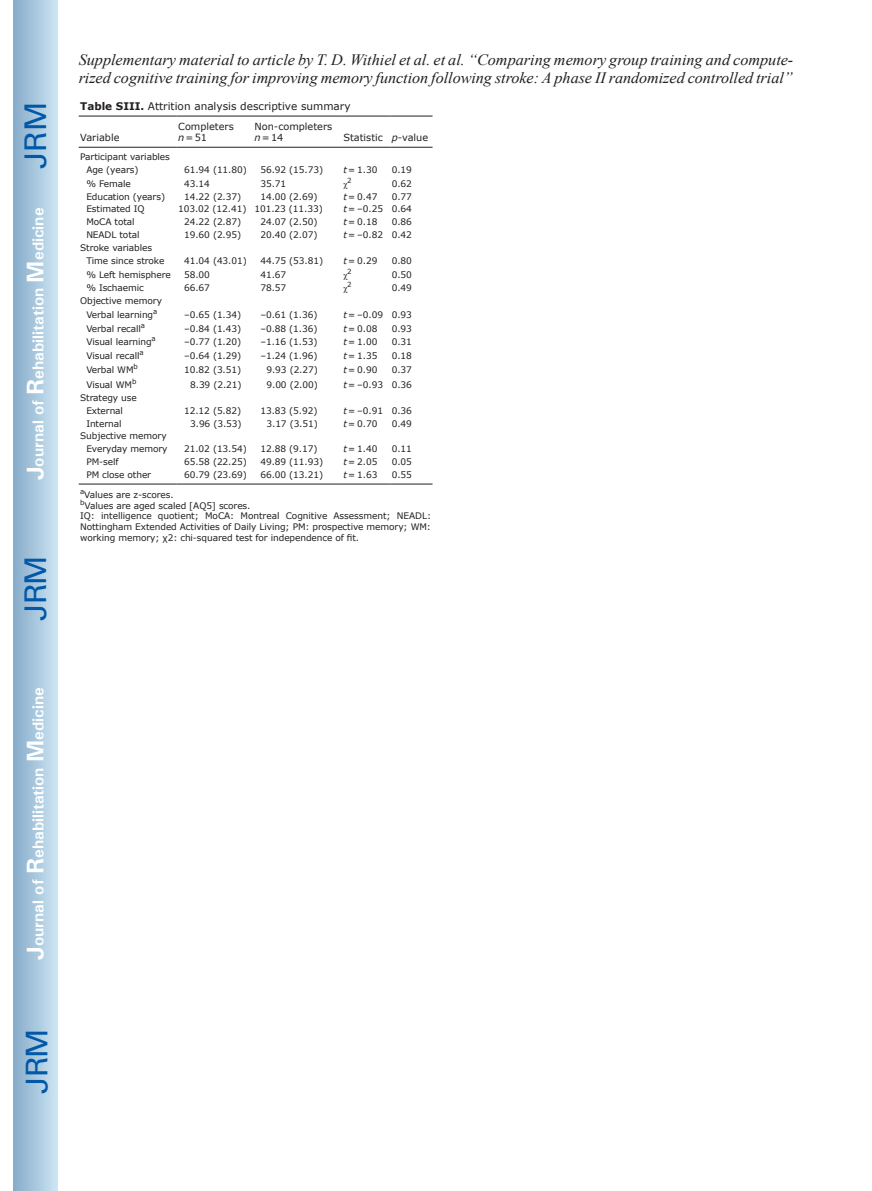
<style>
.page{position:relative;width:872px;height:1191px;background:#fff}
.page>*{position:absolute;margin:0;border:0;box-sizing:border-box;transform-origin:0 0}
.t1{font:30px "Univers";letter-spacing:-.03em;color:#0157a8}
.t2{font:italic 15.75px/18px "Times New Roman";letter-spacing:-.005em;color:#231f20}
.t3{font:700 15.75px "Univers";color:#fff}
.t4{font:10.5px "Verdana";color:#231f20}
.t5{font:9.75px/11.7px "Verdana";color:#231f20}
.t6{font:9px/12.9px "Verdana";letter-spacing:-.01em;color:#231f20}
.t7{font:9px "Times New Roman";color:#231f20}
.s1{font-size:24px}
.s2{font-weight:700}
.s3{font-style:italic}
</style>
<div class="page">
<div style="left:14px;top:0;width:43px;height:1191px;background:linear-gradient(to right,#88acca,#cbe5f2)"></div>
<hr style="left:79px;top:116px;width:98px;height:1px;background:#231f20">
<hr style="left:177px;top:116px;width:76px;height:1px;background:#231f20">
<hr style="left:253px;top:116px;width:89px;height:1px;background:#231f20">
<hr style="left:342px;top:116px;width:48px;height:1px;background:#231f20">
<hr style="left:390px;top:116px;width:42px;height:1px;background:#231f20">
<hr style="left:79px;top:147px;width:98px;height:1px;background:#231f20">
<hr style="left:177px;top:147px;width:76px;height:1px;background:#231f20">
<hr style="left:253px;top:147px;width:89px;height:1px;background:#231f20">
<hr style="left:342px;top:147px;width:48px;height:1px;background:#231f20">
<hr style="left:390px;top:147px;width:42px;height:1px;background:#231f20">
<hr style="left:177px;top:484px;width:76px;height:1px;background:#231f20">
<hr style="left:253px;top:484px;width:89px;height:1px;background:#231f20">
<hr style="left:342px;top:484px;width:48px;height:1px;background:#231f20">
<hr style="left:390px;top:484px;width:42px;height:1px;background:#231f20">
<hr style="left:79px;top:484px;width:98px;height:1px;background:#231f20">
<h1 class="t1" style="left:18px;top:169px;width:68px;rotate:-90deg">JRM</h1>
<h2 class="t3" style="left:28px;top:480px;width:274px;rotate:-90deg"><span class="s1">J</span>ournal of <span class="s1">R</span>ehabilitation <span class="s1">M</span>edicine</h2>
<h1 class="t1" style="left:18px;top:620px;width:67px;rotate:-90deg">JRM</h1>
<h2 class="t3" style="left:28px;top:959px;width:274px;rotate:-90deg"><span class="s1">J</span>ournal of <span class="s1">R</span>ehabilitation <span class="s1">M</span>edicine</h2>
<h1 class="t1" style="left:19px;top:1093px;width:67px;rotate:-90deg">JRM</h1>
<h2 class="t2" style="left:79px;top:50px;width:716px">Supplementary material to article by T. D. Withiel et al. et al. “Comparing memory group training and compute&shy;rized cognitive training for improving memory function following stroke: A phase II randomized controlled trial”</h2>
<p class="t4" style="left:80px;top:99px;width:272px"><span class="s2">Table SIII.</span> Attrition analysis descriptive summary</p>
<p class="t5" style="left:80px;top:132px;width:41px">Variable</p>
<p class="t5" style="left:178px;top:120px;width:57px">Completers <span class="s3">n</span>=51</p>
<p class="t5" style="left:254px;top:120px;width:79px">Non-completers <span class="s3">n</span>=14</p>
<p class="t5" style="left:343px;top:132px;width:86px">Statistic <span class="s3">p</span>-value</p>
<p class="t6" style="left:86px;top:150px;width:85px;text-indent:-6px">Participant variables<br>Age (years)</p>
<p class="t6" style="left:184px;top:163px;width:64px">61.94 (11.80)</p>
<p class="t6" style="left:260px;top:163px;width:64px">56.92 (15.73)</p>
<p class="t6" style="left:343px;top:163px;width:36px"><span class="s3">t=</span> 1.30</p>
<p class="t6" style="left:392px;top:163px;width:22px">0.19</p>
<p class="t6" style="left:86px;top:177px;width:46px">% Female</p>
<p class="t6" style="left:184px;top:177px;width:27px">43.14</p>
<p class="t6" style="left:260px;top:177px;width:27px">35.71</p>
<p class="t7" style="left:343px;top:178px;width:10px">χ<sup>2</sup></p>
<p class="t6" style="left:392px;top:177px;width:22px">0.62</p>
<p class="t6" style="left:86px;top:190px;width:80px">Education (years)</p>
<p class="t6" style="left:184px;top:190px;width:58px">14.22 (2.37)</p>
<p class="t6" style="left:260px;top:190px;width:58px">14.00 (2.69)</p>
<p class="t6" style="left:343px;top:190px;width:36px"><span class="s3">t=</span> 0.47</p>
<p class="t6" style="left:392px;top:190px;width:22px">0.77</p>
<p class="t6" style="left:86px;top:203px;width:60px">Estimated IQ</p>
<p class="t6" style="left:178px;top:203px;width:146px">103.02 (12.41) 101.23 (11.33)</p>
<p class="t6" style="left:343px;top:203px;width:70px"><span class="s3">t=</span> –0.25 0.64</p>
<p class="t6" style="left:86px;top:215px;width:50px">MoCA total</p>
<p class="t6" style="left:184px;top:215px;width:58px">24.22 (2.87)</p>
<p class="t6" style="left:260px;top:215px;width:58px">24.07 (2.50)</p>
<p class="t6" style="left:343px;top:215px;width:36px"><span class="s3">t=</span> 0.18</p>
<p class="t6" style="left:392px;top:215px;width:22px">0.86</p>
<p class="t6" style="left:86px;top:228px;width:55px">NEADL total</p>
<p class="t6" style="left:184px;top:228px;width:58px">19.60 (2.95)</p>
<p class="t6" style="left:260px;top:228px;width:58px">20.40 (2.07)</p>
<p class="t6" style="left:343px;top:228px;width:70px"><span class="s3">t=</span> –0.82 0.42</p>
<p class="t6" style="left:86px;top:241px;width:80px;text-indent:-6px">Stroke variables<br>Time since stroke</p>
<p class="t6" style="left:184px;top:254px;width:64px">41.04 (43.01)</p>
<p class="t6" style="left:260px;top:254px;width:64px">44.75 (53.81)</p>
<p class="t6" style="left:343px;top:254px;width:36px"><span class="s3">t=</span> 0.29</p>
<p class="t6" style="left:392px;top:254px;width:22px">0.80</p>
<p class="t6" style="left:86px;top:268px;width:86px">% Left hemisphere</p>
<p class="t6" style="left:184px;top:268px;width:27px">58.00</p>
<p class="t6" style="left:260px;top:268px;width:27px">41.67</p>
<p class="t7" style="left:343px;top:269px;width:10px">χ<sup>2</sup></p>
<p class="t6" style="left:392px;top:268px;width:22px">0.50</p>
<p class="t6" style="left:86px;top:281px;width:59px">% Ischaemic</p>
<p class="t6" style="left:184px;top:281px;width:27px">66.67</p>
<p class="t6" style="left:260px;top:281px;width:27px">78.57</p>
<p class="t7" style="left:343px;top:282px;width:10px">χ<sup>2</sup></p>
<p class="t6" style="left:392px;top:281px;width:22px">0.49</p>
<p class="t6" style="left:80px;top:294px;width:83px;line-height:13.6px;text-align:center">Objective memory<br>Verbal learning<sup>a</sup></p>
<p class="t6" style="left:184px;top:308px;width:58px">–0.65 (1.34)</p>
<p class="t6" style="left:260px;top:308px;width:58px">–0.61 (1.36)</p>
<p class="t6" style="left:343px;top:308px;width:70px"><span class="s3">t=</span> –0.09 0.93</p>
<p class="t6" style="left:86px;top:322px;width:60px">Verbal recall<sup>a</sup></p>
<p class="t6" style="left:184px;top:322px;width:58px">–0.84 (1.43)</p>
<p class="t6" style="left:260px;top:322px;width:58px">–0.88 (1.36)</p>
<p class="t6" style="left:343px;top:322px;width:36px"><span class="s3">t=</span> 0.08</p>
<p class="t6" style="left:392px;top:322px;width:22px">0.93</p>
<p class="t6" style="left:86px;top:335px;width:71px">Visual learning<sup>a</sup></p>
<p class="t6" style="left:184px;top:335px;width:58px">–0.77 (1.20)</p>
<p class="t6" style="left:260px;top:335px;width:58px">–1.16 (1.53)</p>
<p class="t6" style="left:343px;top:335px;width:36px"><span class="s3">t=</span> 1.00</p>
<p class="t6" style="left:392px;top:335px;width:22px">0.31</p>
<p class="t6" style="left:86px;top:349px;width:59px">Visual recall<sup>a</sup></p>
<p class="t6" style="left:184px;top:349px;width:58px">–0.64 (1.29)</p>
<p class="t6" style="left:260px;top:349px;width:58px">–1.24 (1.96)</p>
<p class="t6" style="left:343px;top:349px;width:36px"><span class="s3">t=</span> 1.35</p>
<p class="t6" style="left:392px;top:349px;width:22px">0.18</p>
<p class="t6" style="left:86px;top:363px;width:53px">Verbal WM<sup>b</sup></p>
<p class="t6" style="left:184px;top:363px;width:58px">10.82 (3.51)</p>
<p class="t6" style="left:266px;top:363px;width:53px">9.93 (2.27)</p>
<p class="t6" style="left:343px;top:363px;width:36px"><span class="s3">t=</span> 0.90</p>
<p class="t6" style="left:392px;top:363px;width:22px">0.37</p>
<p class="t6" style="left:86px;top:378px;width:52px">Visual WM<sup>b</sup></p>
<p class="t6" style="left:190px;top:378px;width:53px">8.39 (2.21)</p>
<p class="t6" style="left:266px;top:378px;width:53px">9.00 (2.00)</p>
<p class="t6" style="left:343px;top:378px;width:70px"><span class="s3">t=</span> –0.93 0.36</p>
<p class="t6" style="left:86px;top:391px;width:52px;text-indent:-6px">Strategy use<br>External</p>
<p class="t6" style="left:184px;top:404px;width:58px">12.12 (5.82)</p>
<p class="t6" style="left:260px;top:404px;width:58px">13.83 (5.92)</p>
<p class="t6" style="left:343px;top:404px;width:70px"><span class="s3">t=</span> –0.91 0.36</p>
<p class="t6" style="left:86px;top:417px;width:37px">Internal</p>
<p class="t6" style="left:190px;top:417px;width:53px">3.96 (3.53)</p>
<p class="t6" style="left:266px;top:417px;width:53px">3.17 (3.51)</p>
<p class="t6" style="left:343px;top:417px;width:36px"><span class="s3">t=</span> 0.70</p>
<p class="t6" style="left:392px;top:417px;width:22px">0.49</p>
<p class="t6" style="left:80px;top:429px;width:89px;text-align:right">Subjective memory<br>Everyday memory</p>
<p class="t6" style="left:184px;top:442px;width:64px">21.02 (13.54)</p>
<p class="t6" style="left:260px;top:442px;width:58px">12.88 (9.17)</p>
<p class="t6" style="left:343px;top:442px;width:36px"><span class="s3">t=</span> 1.40</p>
<p class="t6" style="left:392px;top:442px;width:22px">0.11</p>
<p class="t6" style="left:86px;top:455px;width:34px">PM-self</p>
<p class="t6" style="left:184px;top:455px;width:64px">65.58 (22.25)</p>
<p class="t6" style="left:260px;top:455px;width:64px">49.89 (11.93)</p>
<p class="t6" style="left:343px;top:455px;width:36px"><span class="s3">t=</span> 2.05</p>
<p class="t6" style="left:392px;top:455px;width:22px">0.05</p>
<p class="t6" style="left:86px;top:468px;width:66px">PM close other</p>
<p class="t6" style="left:184px;top:468px;width:64px">60.79 (23.69)</p>
<p class="t6" style="left:260px;top:468px;width:64px">66.00 (13.21)</p>
<p class="t6" style="left:343px;top:468px;width:36px"><span class="s3">t=</span> 1.63</p>
<p class="t6" style="left:392px;top:468px;width:22px">0.55</p>
<p class="t6" style="left:80px;top:489px;width:352px;line-height:10.8px"><sup>a</sup>Values are z-scores.<br><sup>b</sup>Values are aged scaled [AQ5] scores.<br>IQ: intelligence quotient; MoCA: Montreal Cognitive Assessment; NEADL:<br>Nottingham Extended Activities of Daily Living; PM: prospective memory; WM: working memory; χ2: chi-squared test for independence of fit.</p>
</div>
